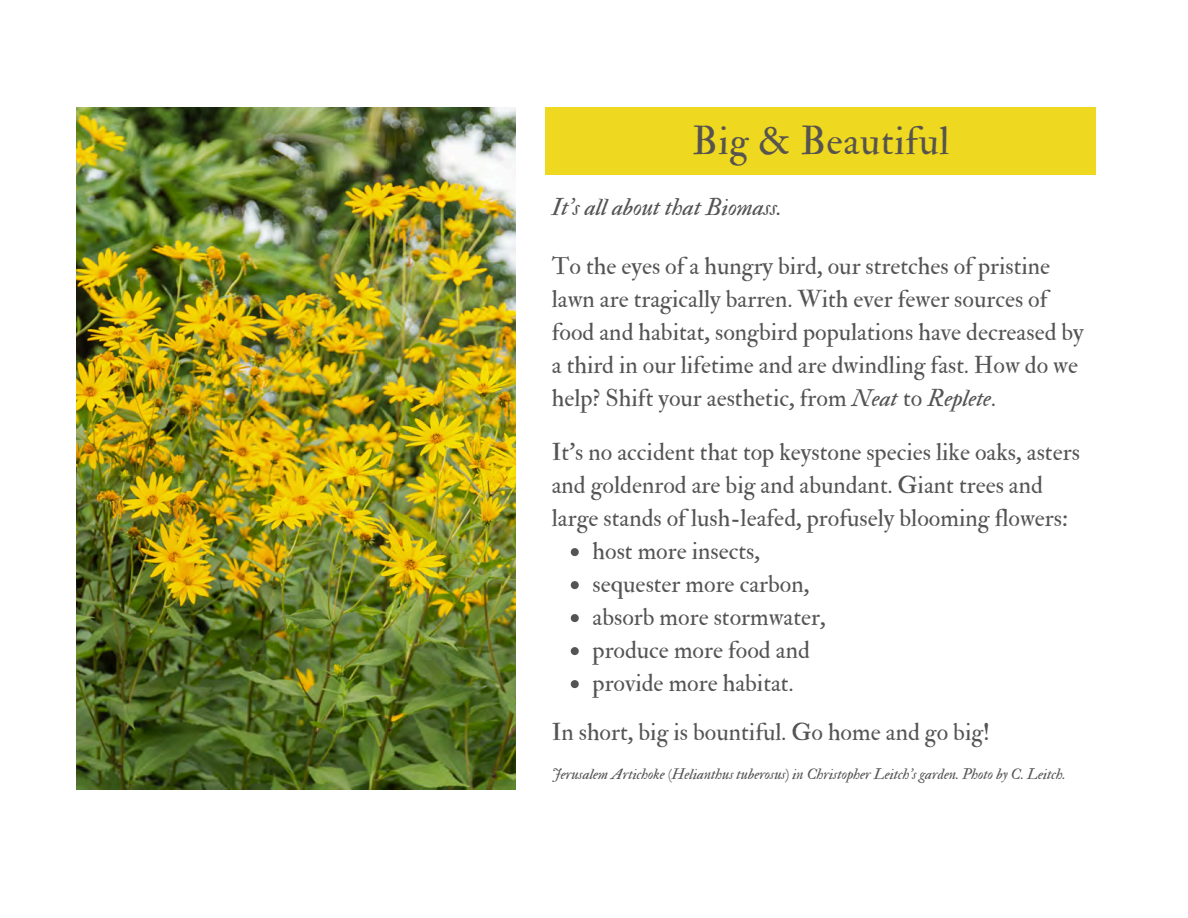
<style>
.page{position:relative;width:1188px;height:918px;background:#fff}
.page>*{position:absolute;margin:0;border:0;box-sizing:border-box;transform-origin:0 0}
.t1{font:39px "IM FELL Double Pica Roman";letter-spacing:.015em;color:#57544f}
.t2{font:24px/33px "IM FELL Double Pica Roman";color:#545454}
.t3{font:24px "IM FELL Double Pica Italic";color:#545454}
.t4{font:15px "IM FELL Double Pica Italic";color:#545454}
.s1{font-family:"IM FELL Double Pica Italic"}
</style>
<div class="page">
<div style="left:546px;top:108px;width:550px;height:67px;background:#efd820"></div>
<img style="left:77px;top:108px;width:438px;height:681px">
<svg style="left:571px;top:548px;width:8px;height:8px"></svg>
<svg style="left:571px;top:581px;width:8px;height:8px"></svg>
<svg style="left:571px;top:614px;width:8px;height:8px"></svg>
<svg style="left:571px;top:647px;width:8px;height:8px"></svg>
<svg style="left:571px;top:680px;width:8px;height:8px"></svg>
<h1 class="t1" style="left:692px;top:117px;width:259px">Big &amp; Beautiful</h1>
<h2 class="t3" style="left:552px;top:193px;width:232px">It’s all about that Biomass.</h2>
<h2 class="t2" style="left:552px;top:250px;width:534px">To the eyes of a hungry bird, our stretches of pristine lawn are tragically barren. With ever fewer sources of food and habitat, songbird populations have decreased by a third in our lifetime and are dwindling fast. How do we help? Shift your aesthetic, from <span class="s1">Neat</span> to <span class="s1">Replete</span>.</h2>
<h2 class="t2" style="left:552px;top:436px;width:530px">It’s no accident that top keystone species like oaks, asters and goldenrod are big and abundant. Giant trees and large stands of lush-leafed, profusely blooming flowers:</h2>
<p class="t2" style="left:593px;top:535px;width:169px">host more insects,</p>
<p class="t2" style="left:593px;top:568px;width:218px">sequester more carbon,</p>
<p class="t2" style="left:593px;top:601px;width:235px">absorb more stormwater,</p>
<p class="t2" style="left:593px;top:634px;width:219px">produce more food and</p>
<p class="t2" style="left:593px;top:667px;width:202px">provide more habitat.</p>
<h2 class="t2" style="left:552px;top:716px;width:440px">In short, big is bountiful. Go home and go big!</h2>
<p class="t4" style="left:552px;top:765px;width:515px">Jerusalem Artichoke (Helianthus tuberosus) in Christopher Leitch’s garden. Photo by C. Leitch.</p>
</div>
